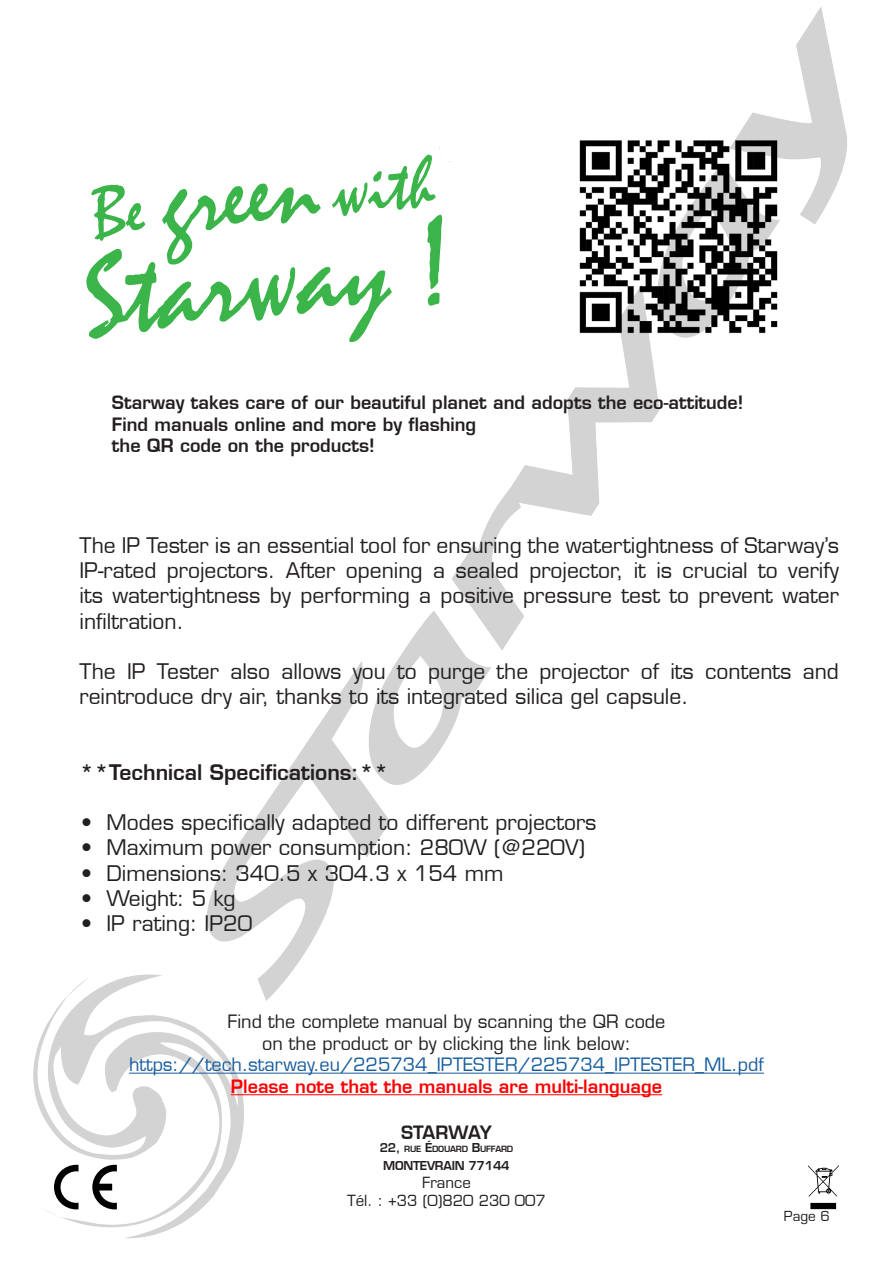
<style>
.page{position:relative;width:893px;height:1263px;background:#fff}
.page>*{position:absolute;margin:0;border:0;box-sizing:border-box;transform-origin:0 0}
.t1{font:21px/25.2px "Eurostile LT";color:#231f20;text-align:justify}
.t2{font:600 21px "Eurostile LT";color:#231f20}
.t3{font:600 18px "Eurostile LT";color:#231f20}
.t4{font:18px/21.6px "Eurostile LT";color:#175d9e;text-align:center}
.t5{font:18px "Eurostile LT";color:#231f20}
.t6{font:15px/18px "Eurostile LT";color:#231f20;text-align:center}
.t7{font:13.5px "Eurostile LT";color:#231f20}
.t8{font:600 12px "Eurostile LT";letter-spacing:-.02em;color:#231f20}
.t9{font:600 8.4px "Eurostile LT";letter-spacing:-.03em;color:#231f20}
.s1{font-weight:600;color:#f00}
.s2{font-size:12px}
</style>
<div class="page">
<img style="left:33px;top:7px;width:814px;height:1232px">
<svg style="left:86px;top:136px;width:379px;height:206px"></svg>
<img style="left:556px;top:117px;width:244px;height:239px">
<hr style="left:129px;top:1073px;width:635px;height:1px;background:#175d9e">
<hr style="left:231px;top:1094px;width:431px;height:1px;background:#f00">
<svg style="left:54px;top:1165px;width:25px;height:44px"></svg>
<svg style="left:92px;top:1165px;width:25px;height:44px"></svg>
<svg style="left:808px;top:1165px;width:31px;height:44px"></svg>
<p class="t3" style="left:112px;top:391px;width:633px">Starway takes care of our beautiful planet and adopts the eco-attitude!</p>
<p class="t3" style="left:112px;top:413px;width:366px">Find manuals online and more by flashing</p>
<p class="t3" style="left:112px;top:434px;width:264px">the QR code on the products!</p>
<p class="t1" style="left:80px;top:533px;width:761px">The IP Tester is an essential tool for ensuring the watertightness of Starway’s IP-rated projectors. After opening a sealed projector, it is crucial to verify its watertightness by performing a positive pressure test to prevent water infiltration.</p>
<p class="t1" style="left:80px;top:659px;width:761px">The IP Tester also allows you to purge the projector of its contents and reintroduce dry air, thanks to its integrated silica gel capsule.</p>
<p class="t2" style="left:80px;top:759px;width:311px">**Technical Specifications:**</p>
<p class="t1" style="left:81px;top:810px;width:517px">• Modes specifically adapted to different projectors</p>
<p class="t1" style="left:81px;top:835px;width:506px">• Maximum power consumption: 280W (@220V)</p>
<p class="t1" style="left:81px;top:860px;width:424px">• Dimensions: 340.5 x 304.3 x 154 mm</p>
<p class="t1" style="left:81px;top:886px;width:156px">• Weight: 5 kg</p>
<p class="t1" style="left:81px;top:911px;width:173px">• IP rating: IP20</p>
<p class="t5" style="left:228px;top:1011px;width:439px">Find the complete manual by scanning the QR code</p>
<p class="t5" style="left:262px;top:1032px;width:370px">on the product or by clicking the link below:</p>
<p class="t4" style="left:129px;top:1054px;width:636px">https://tech.starway.eu/225734_IPTESTER/225734_IPTESTER_ML.pdf<br><span class="s1">Please note that the manuals are multi-language</span></p>
<p class="t3" style="left:401px;top:1121px;width:92px">STARWAY</p>
<p class="t9" style="left:380px;top:1143px;width:60px"><span class="s2">22,</span> RUE <span class="s2">É</span>DOUA</p>
<p class="t9" style="left:456px;top:1143px;width:58px">RD <span class="s2">B</span>UFFARD</p>
<p class="t8" style="left:383px;top:1158px;width:128px">MONTEVRAIN 77144</p>
<p class="t6" style="left:347px;top:1173px;width:200px">France<br>Tél. : +33 (0)820 230 007</p>
<p class="t7" style="left:784px;top:1208px;width:47px">Page 6</p>
</div>
